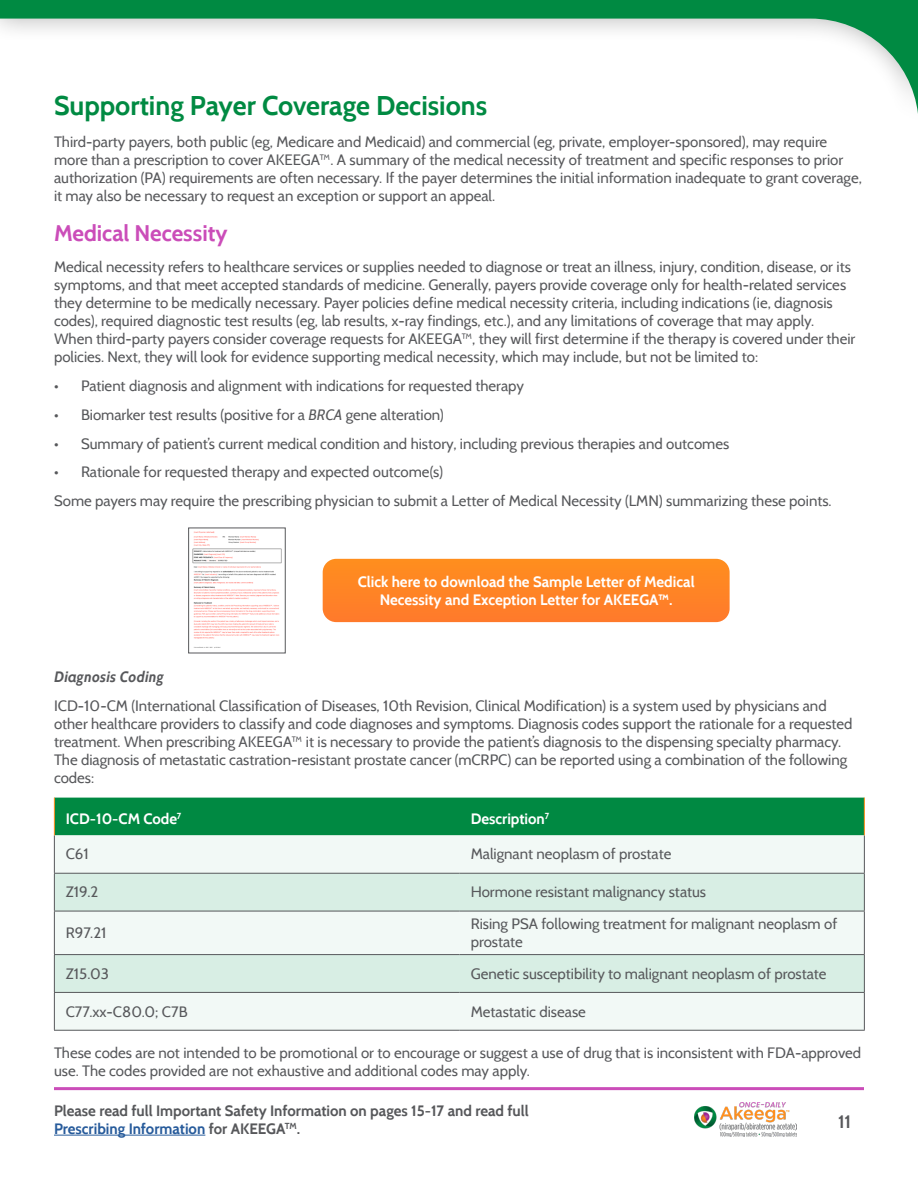
<style>
.page{position:relative;width:918px;height:1188px;background:#fff}
.page>*{position:absolute;margin:0;border:0;box-sizing:border-box;transform-origin:0 0}
.t1{font:700 27px "Cabin";color:#008a42}
.t2{font:700 22.5px "Cabin";color:#cb4db9}
.t3{font:600 18px "Cabin";color:#57585b}
.t4{font:15px/18px "Cabin";color:#57585b}
.t5{font:700 15px/18px "Cabin";color:#fff;text-align:center}
.t6{font:700 15px/18px "Cabin";color:#57585b}
.t7{font:italic 700 15px "Cabin";color:#57585b}
.s1{font-style:italic}
.s2{color:#275b9b}
</style>
<div class="page">
<img style="left:695px;top:1102px;width:101px;height:35px">
<hr style="left:54px;top:1135px;width:151px;height:1px;background:#275b9b">
<hr style="left:54px;top:1087px;width:810px;height:3px;background:#cb4db9">
<svg style="left:0;top:0;width:918px;height:114px"></svg>
<div style="left:55px;top:798px;width:809px;height:37px;background:#008942"></div>
<div style="left:55px;top:835px;width:809px;height:195px;background:#f2f9f6"></div>
<svg style="left:55px;top:874px;width:809px;height:118px;fill:#d8eee4"></svg>
<hr style="left:54px;top:873px;width:405px;height:1px;background:#57585b">
<hr style="left:459px;top:873px;width:406px;height:1px;background:#57585b">
<hr style="left:54px;top:911px;width:405px;height:1px;background:#57585b">
<hr style="left:459px;top:911px;width:406px;height:1px;background:#57585b">
<hr style="left:54px;top:954px;width:405px;height:1px;background:#57585b">
<hr style="left:459px;top:954px;width:406px;height:1px;background:#57585b">
<hr style="left:54px;top:992px;width:405px;height:1px;background:#57585b">
<hr style="left:459px;top:992px;width:406px;height:1px;background:#57585b">
<hr style="left:54px;top:1030px;width:405px;height:1px;background:#57585b">
<hr style="left:459px;top:1030px;width:406px;height:1px;background:#57585b">
<hr style="left:54px;top:835px;width:1px;height:38px;background:#57585b">
<hr style="left:864px;top:835px;width:1px;height:38px;background:#57585b">
<hr style="left:54px;top:874px;width:1px;height:37px;background:#57585b">
<hr style="left:864px;top:874px;width:1px;height:37px;background:#57585b">
<hr style="left:54px;top:911px;width:1px;height:43px;background:#57585b">
<hr style="left:864px;top:911px;width:1px;height:43px;background:#57585b">
<hr style="left:54px;top:955px;width:1px;height:37px;background:#57585b">
<hr style="left:864px;top:955px;width:1px;height:37px;background:#57585b">
<hr style="left:54px;top:993px;width:1px;height:37px;background:#57585b">
<hr style="left:864px;top:993px;width:1px;height:37px;background:#57585b">
<hr style="left:54px;top:798px;width:1px;height:37px;background:#ff8e1d">
<hr style="left:864px;top:798px;width:1px;height:37px;background:#ff8e1d">
<svg style="left:323px;top:559px;width:407px;height:63px;background:#ff8426"></svg>
<img style="left:192px;top:531px;width:90px;height:117px">
<div style="left:188px;top:528px;width:98px;height:125px;border:1px solid #57585b"></div>
<h1 class="t1" style="left:54px;top:89px;width:435px">Supporting Payer Coverage Decisions</h1>
<p class="t4" style="left:54px;top:132px;width:809px">Third-party payers, both public (eg, Medicare and Medicaid) and commercial (eg, private, employer-sponsored), may require more than a prescription to cover AKEEGA™. A summary of the medical necessity of treatment and specific responses to prior authorization (PA) requirements are often necessary. If the payer determines the initial information inadequate to grant coverage, it may also be necessary to request an exception or support an appeal.</p>
<h2 class="t2" style="left:54px;top:219px;width:175px">Medical Necessity</h2>
<p class="t4" style="left:54px;top:258px;width:803px">Medical necessity refers to healthcare services or supplies needed to diagnose or treat an illness, injury, condition, disease, or its symptoms, and that meet accepted standards of medicine. Generally, payers provide coverage only for health-related services they determine to be medically necessary. Payer policies define medical necessity criteria, including indications (ie, diagnosis codes), required diagnostic test results (eg, lab results, x-ray findings, etc.), and any limitations of coverage that may apply.<br>When third-party payers consider coverage requests for AKEEGA™, they will first determine if the therapy is covered under their policies. Next, they will look for evidence supporting medical necessity, which may include, but not be limited to:</p>
<p class="t4" style="left:54px;top:377px;width:471px">• Patient diagnosis and alignment with indications for requested therapy</p>
<p class="t4" style="left:54px;top:405px;width:391px">• Biomarker test results (positive for a <span class="s1">BRCA</span> gene alteration)</p>
<p class="t4" style="left:54px;top:434px;width:677px">• Summary of patient’s current medical condition and history, including previous therapies and outcomes</p>
<p class="t4" style="left:54px;top:458px;width:779px;line-height:28.8px">• Rationale for requested therapy and expected outcome(s)<br>Some payers may require the prescribing physician to submit a Letter of Medical Necessity (LMN) summarizing these points.</p>
<p class="t5" style="left:358px;top:573px;width:338px">Click here to download the Sample Letter of Medical<br>Necessity and Exception Letter for AKEEGA™.</p>
<p class="t7" style="left:54px;top:667px;width:112px">Diagnosis Coding</p>
<p class="t4" style="left:54px;top:696px;width:800px">ICD-10-CM (International Classification of Diseases, 10th Revision, Clinical Modification) is a system used by physicians and other healthcare providers to classify and code diagnoses and symptoms. Diagnosis codes support the rationale for a requested treatment. When prescribing AKEEGA™ it is necessary to provide the patient’s diagnosis to the dispensing specialty pharmacy.<br>The diagnosis of metastatic castration-resistant prostate cancer (mCRPC) can be reported using a combination of the following codes:</p>
<p class="t5" style="left:66px;top:809px;width:117px">ICD-10-CM Code<sup>7</sup></p>
<p class="t5" style="left:471px;top:809px;width:80px">Description<sup>7</sup></p>
<p class="t4" style="left:66px;top:845px;width:24px">C61</p>
<p class="t4" style="left:471px;top:845px;width:202px">Malignant neoplasm of prostate</p>
<p class="t4" style="left:66px;top:883px;width:34px">Z19.2</p>
<p class="t4" style="left:471px;top:883px;width:237px">Hormone resistant malignancy status</p>
<p class="t4" style="left:66px;top:924px;width:42px">R97.21</p>
<p class="t4" style="left:471px;top:915px;width:368px">Rising PSA following treatment for malignant neoplasm of prostate</p>
<p class="t4" style="left:66px;top:964px;width:45px">Z15.03</p>
<p class="t4" style="left:471px;top:964px;width:357px">Genetic susceptibility to malignant neoplasm of prostate</p>
<p class="t4" style="left:66px;top:1002px;width:123px">C77.xx-C80.0; C7B</p>
<p class="t4" style="left:471px;top:1002px;width:117px">Metastatic disease</p>
<p class="t4" style="left:54px;top:1043px;width:809px">These codes are not intended to be promotional or to encourage or suggest a use of drug that is inconsistent with FDA-approved use. The codes provided are not exhaustive and additional codes may apply.</p>
<p class="t6" style="left:54px;top:1102px;width:476px">Please read full Important Safety Information on pages 15-17 and read full<br><span class="s2">Prescribing Information</span> for AKEEGA<sup>TM</sup>.</p>
<p class="t3" style="left:838px;top:1110px;width:15px">11</p>
</div>
